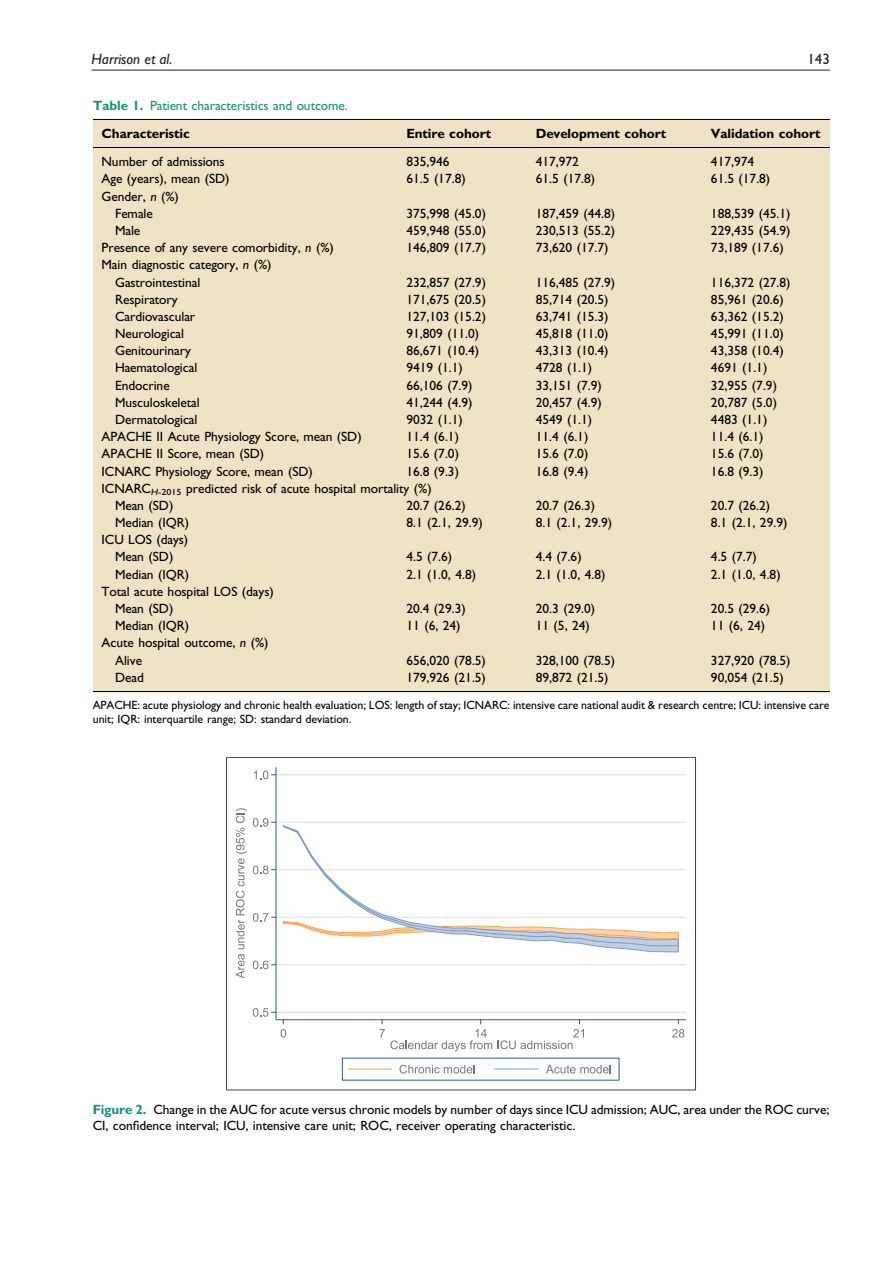
<style>
.page{position:relative;width:893px;height:1263px;background:#fff}
.page>*{position:absolute;margin:0;border:0;box-sizing:border-box;transform-origin:0 0}
.t1{font:italic 500 15px "Gill Sans MT Pro";color:#231f20}
.t2{font:15px "Adv O Tc 1466788.I";color:#000}
.t3{font:500 15px "Gill Sans MT Pro";color:#231f20}
.t4{font:15px "Adv OT64994 a 16";color:#000}
.t5{font:13.5px/17.1px "Adv OT64994 a 16";color:#000}
.t6{font:13.5px "Adv OT2387 ff 64.B";color:#000}
.t7{font:13.5px "Adv OT64994 a 16";color:#16917f}
.t8{font:12px/14.2px "Adv OT64994 a 16";color:#000}
.s1{font-family:"Adv OT2387 ff 64.B"}
.s2{font-family:"Adv O Tc 1466788.I"}
.s3{font-family:"Adv OT2387 ff 64.B";color:#16917f}
.s4{font-family:"Adv OT64994 a 16+fb"}
</style>
<div class="page">
<hr style="left:92px;top:70px;width:738px;height:1px;background:#231f20">
<div style="left:93px;top:120px;width:736px;height:572px;background:#efe2c5"></div>
<hr style="left:93px;top:119px;width:736px;height:1px;background:#000">
<hr style="left:93px;top:147px;width:736px;height:1px;background:#000">
<hr style="left:93px;top:691px;width:736px;height:1px;background:#000">
<svg style="left:226px;top:757px;width:470px;height:333px"></svg>
<p class="t2" style="left:93px;top:49px;width:83px">Harrison et al.</p>
<p class="t4" style="left:822px;top:49px;width:9px">5</p>
<p class="t1" style="left:92px;top:50px;width:82px">Harrison et al.</p>
<p class="t3" style="left:807px;top:50px;width:24px">143</p>
<p class="t7" style="left:93px;top:98px;width:257px"><span class="s1">Table 1.</span> Patient characteristics and outcome.</p>
<p class="t6" style="left:102px;top:126px;width:90px">Characteristic</p>
<p class="t6" style="left:406px;top:126px;width:86px">Entire cohort</p>
<p class="t6" style="left:536px;top:126px;width:132px">Development cohort</p>
<p class="t6" style="left:711px;top:126px;width:111px">Validation cohort</p>
<p class="t5" style="left:102px;top:153px;width:125px">Number of admissions</p>
<p class="t5" style="left:406px;top:153px;width:45px">835,946</p>
<p class="t5" style="left:536px;top:153px;width:45px">417,972</p>
<p class="t5" style="left:711px;top:153px;width:45px">417,974</p>
<p class="t5" style="left:102px;top:170px;width:129px">Age (years), mean (SD)</p>
<p class="t5" style="left:406px;top:170px;width:61px">61.5 (17.8)</p>
<p class="t5" style="left:536px;top:170px;width:61px">61.5 (17.8)</p>
<p class="t5" style="left:711px;top:170px;width:61px">61.5 (17.8)</p>
<p class="t5" style="left:115px;top:188px;width:65px;text-indent:-13px">Gender, <span class="s2">n</span> (%)<br>Female</p>
<p class="t5" style="left:406px;top:205px;width:81px">375,998 (45.0)</p>
<p class="t5" style="left:536px;top:205px;width:81px">187,459 (44.8)</p>
<p class="t5" style="left:711px;top:205px;width:81px">188,539 (45.1)</p>
<p class="t5" style="left:115px;top:222px;width:27px">Male</p>
<p class="t5" style="left:406px;top:222px;width:81px">459,948 (55.0)</p>
<p class="t5" style="left:536px;top:222px;width:81px">230,513 (55.2)</p>
<p class="t5" style="left:711px;top:222px;width:81px">229,435 (54.9)</p>
<p class="t5" style="left:102px;top:239px;width:234px">Presence of any severe comorbidity, <span class="s2">n</span> (%)</p>
<p class="t5" style="left:406px;top:239px;width:81px">146,809 (17.7)</p>
<p class="t5" style="left:536px;top:239px;width:74px">73,620 (17.7)</p>
<p class="t5" style="left:711px;top:239px;width:74px">73,189 (17.6)</p>
<p class="t5" style="left:115px;top:256px;width:158px;text-indent:-13px">Main diagnostic category, <span class="s2">n</span> (%)<br>Gastrointestinal</p>
<p class="t5" style="left:406px;top:274px;width:81px">232,857 (27.9)</p>
<p class="t5" style="left:536px;top:274px;width:81px">116,485 (27.9)</p>
<p class="t5" style="left:711px;top:274px;width:81px">116,372 (27.8)</p>
<p class="t5" style="left:115px;top:291px;width:64px">Respiratory</p>
<p class="t5" style="left:406px;top:291px;width:81px">171,675 (20.5)</p>
<p class="t5" style="left:536px;top:291px;width:74px">85,714 (20.5)</p>
<p class="t5" style="left:711px;top:291px;width:74px">85,961 (20.6)</p>
<p class="t5" style="left:115px;top:308px;width:82px">Cardiovascular</p>
<p class="t5" style="left:406px;top:308px;width:81px">127,103 (15.2)</p>
<p class="t5" style="left:536px;top:308px;width:74px">63,741 (15.3)</p>
<p class="t5" style="left:711px;top:308px;width:74px">63,362 (15.2)</p>
<p class="t5" style="left:115px;top:325px;width:71px">Neurological</p>
<p class="t5" style="left:406px;top:325px;width:74px">91,809 (11.0)</p>
<p class="t5" style="left:536px;top:325px;width:74px">45,818 (11.0)</p>
<p class="t5" style="left:711px;top:325px;width:74px">45,991 (11.0)</p>
<p class="t5" style="left:115px;top:342px;width:77px">Genitourinary</p>
<p class="t5" style="left:406px;top:342px;width:74px">86,671 (10.4)</p>
<p class="t5" style="left:536px;top:342px;width:74px">43,313 (10.4)</p>
<p class="t5" style="left:711px;top:342px;width:74px">43,358 (10.4)</p>
<p class="t5" style="left:115px;top:359px;width:84px">Haematological</p>
<p class="t5" style="left:406px;top:359px;width:58px">9419 (1.1)</p>
<p class="t5" style="left:536px;top:359px;width:58px">4728 (1.1)</p>
<p class="t5" style="left:711px;top:359px;width:58px">4691 (1.1)</p>
<p class="t5" style="left:115px;top:377px;width:56px">Endocrine</p>
<p class="t5" style="left:406px;top:377px;width:68px">66,106 (7.9)</p>
<p class="t5" style="left:536px;top:377px;width:68px">33,151 (7.9)</p>
<p class="t5" style="left:711px;top:377px;width:68px">32,955 (7.9)</p>
<p class="t5" style="left:115px;top:394px;width:86px">Musculoskeletal</p>
<p class="t5" style="left:406px;top:394px;width:68px">41,244 (4.9)</p>
<p class="t5" style="left:536px;top:394px;width:68px">20,457 (4.9)</p>
<p class="t5" style="left:711px;top:394px;width:68px">20,787 (5.0)</p>
<p class="t5" style="left:115px;top:411px;width:84px">Dermatological</p>
<p class="t5" style="left:406px;top:411px;width:58px">9032 (1.1)</p>
<p class="t5" style="left:536px;top:411px;width:58px">4549 (1.1)</p>
<p class="t5" style="left:711px;top:411px;width:58px">4483 (1.1)</p>
<p class="t5" style="left:102px;top:428px;width:262px">APACHE II Acute Physiology Score, mean (SD)</p>
<p class="t5" style="left:406px;top:428px;width:54px">11.4 (6.1)</p>
<p class="t5" style="left:536px;top:428px;width:54px">11.4 (6.1)</p>
<p class="t5" style="left:711px;top:428px;width:54px">11.4 (6.1)</p>
<p class="t5" style="left:102px;top:445px;width:164px">APACHE II Score, mean (SD)</p>
<p class="t5" style="left:406px;top:445px;width:54px">15.6 (7.0)</p>
<p class="t5" style="left:536px;top:445px;width:54px">15.6 (7.0)</p>
<p class="t5" style="left:711px;top:445px;width:54px">15.6 (7.0)</p>
<p class="t5" style="left:102px;top:463px;width:213px">ICNARC Physiology Score, mean (SD)</p>
<p class="t5" style="left:406px;top:463px;width:54px">16.8 (9.3)</p>
<p class="t5" style="left:536px;top:463px;width:54px">16.8 (9.4)</p>
<p class="t5" style="left:711px;top:463px;width:54px">16.8 (9.3)</p>
<p class="t5" style="left:115px;top:480px;width:318px;text-indent:-13px">ICNARC<sub>H</sub><sub>-2015</sub> predicted risk of acute hospital mortality (%)<br>Mean (SD)</p>
<p class="t5" style="left:406px;top:497px;width:61px">20.7 (26.2)</p>
<p class="t5" style="left:536px;top:497px;width:61px">20.7 (26.3)</p>
<p class="t5" style="left:711px;top:497px;width:61px">20.7 (26.2)</p>
<p class="t5" style="left:115px;top:514px;width:76px">Median (IQR)</p>
<p class="t5" style="left:406px;top:514px;width:78px">8.1 (2.1, 29.9)</p>
<p class="t5" style="left:536px;top:514px;width:78px">8.1 (2.1, 29.9)</p>
<p class="t5" style="left:711px;top:514px;width:78px">8.1 (2.1, 29.9)</p>
<p class="t5" style="left:102px;top:531px;width:88px;text-align:center">ICU LOS (days)<br>Mean (SD)</p>
<p class="t5" style="left:406px;top:548px;width:47px">4.5 (7.6)</p>
<p class="t5" style="left:536px;top:548px;width:47px">4.4 (7.6)</p>
<p class="t5" style="left:711px;top:548px;width:47px">4.5 (7.7)</p>
<p class="t5" style="left:115px;top:566px;width:76px">Median (IQR)</p>
<p class="t5" style="left:406px;top:566px;width:71px">2.1 (1.0, 4.8)</p>
<p class="t5" style="left:536px;top:566px;width:71px">2.1 (1.0, 4.8)</p>
<p class="t5" style="left:711px;top:566px;width:71px">2.1 (1.0, 4.8)</p>
<p class="t5" style="left:115px;top:583px;width:160px;text-indent:-13px">Total acute hospital LOS (days)<br>Mean (SD)</p>
<p class="t5" style="left:406px;top:600px;width:61px">20.4 (29.3)</p>
<p class="t5" style="left:536px;top:600px;width:61px">20.3 (29.0)</p>
<p class="t5" style="left:711px;top:600px;width:61px">20.5 (29.6)</p>
<p class="t5" style="left:115px;top:617px;width:76px">Median (IQR)</p>
<p class="t5" style="left:406px;top:617px;width:56px">11 (6, 24)</p>
<p class="t5" style="left:536px;top:617px;width:56px">11 (5, 24)</p>
<p class="t5" style="left:711px;top:617px;width:56px">11 (6, 24)</p>
<p class="t5" style="left:115px;top:634px;width:155px;text-indent:-13px">Acute hospital outcome, <span class="s2">n</span> (%)<br>Alive</p>
<p class="t5" style="left:406px;top:652px;width:81px">656,020 (78.5)</p>
<p class="t5" style="left:536px;top:652px;width:81px">328,100 (78.5)</p>
<p class="t5" style="left:711px;top:652px;width:81px">327,920 (78.5)</p>
<p class="t5" style="left:115px;top:669px;width:30px">Dead</p>
<p class="t5" style="left:406px;top:669px;width:81px">179,926 (21.5)</p>
<p class="t5" style="left:536px;top:669px;width:74px">89,872 (21.5)</p>
<p class="t5" style="left:711px;top:669px;width:74px">90,054 (21.5)</p>
<p class="t8" style="left:93px;top:698px;width:738px">APACHE: acute physiology and chronic health evaluation; LOS: length of stay; ICNARC: intensive care national audit &amp; research centre; ICU: intensive care unit; IQR: interquartile range; SD: standard deviation.</p>
<p class="t5" style="left:93px;top:1102px;width:738px;line-height:15.6px"><span class="s3">Figure 2.</span> Change in the AUC for acute versus chronic models by number of days since ICU admission; AUC, area under the ROC curve;<br>CI, con<span class="s4">fi</span>dence interval; ICU, intensive care unit; ROC, receiver operating characteristic.</p>
</div>
